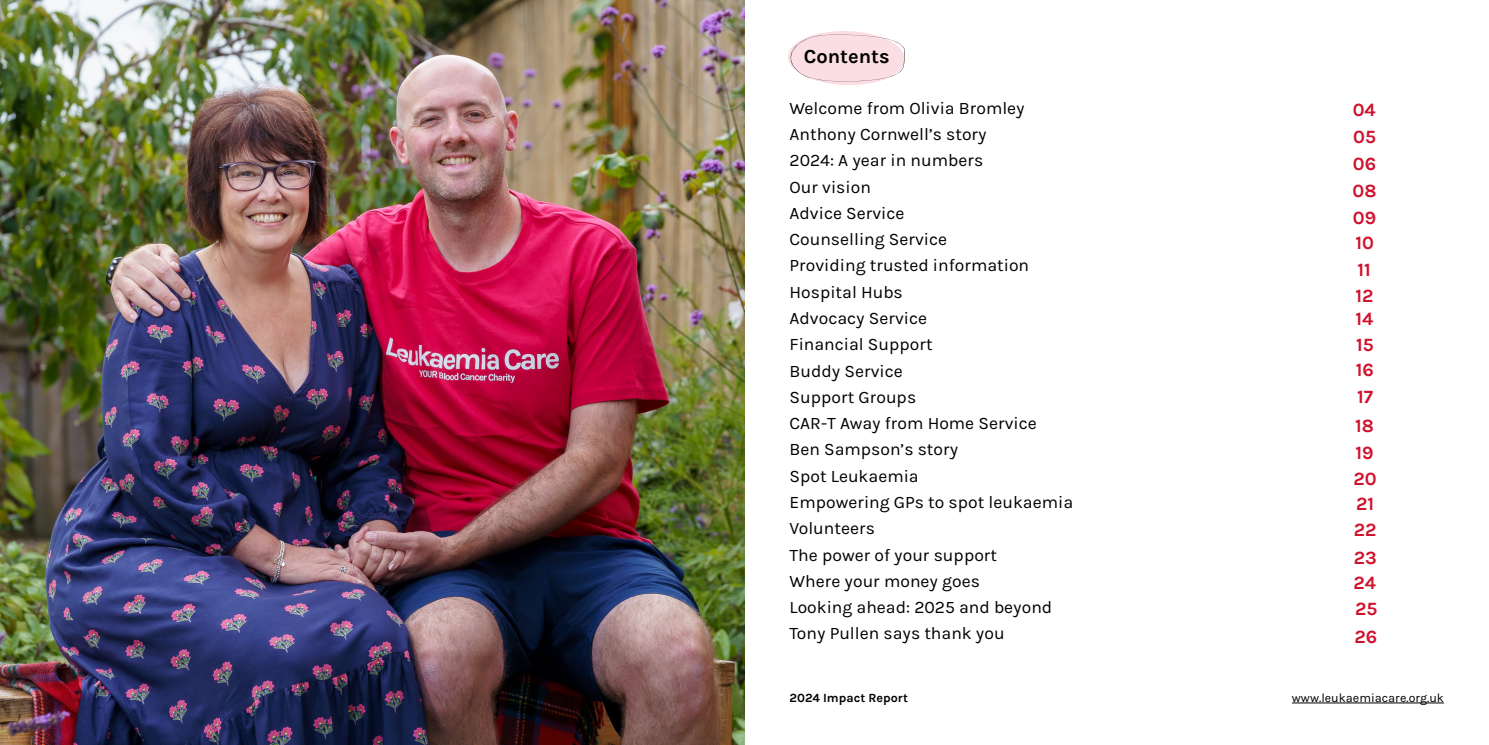
<style>
.page{position:relative;width:1489px;height:745px;background:#fff}
.page>*{position:absolute;margin:0;border:0;box-sizing:border-box;transform-origin:0 0}
.t1{font:700 20px "Karla";color:#000}
.t2{font:700 18.75px/26.5px "Karla";color:#cf122d;text-align:justify}
.t3{font:17.5px/26.2px "Karla";color:#000}
.t4{font:12.5px "Karla";color:#000}
.t5{font:700 12.5px "Karla";color:#000}
</style>
<div class="page">
<hr style="left:1291px;top:702px;width:152px;height:1px;background:#000">
<img style="left:0;top:0;width:744px;height:744px">
<svg style="left:788px;top:31px;width:117px;height:54px"></svg>
<p class="t1" style="left:803px;top:45px;width:87px">Contents</p>
<p class="t3" style="left:789px;top:95px;width:285px">Welcome from Olivia Bromley<br>Anthony Cornwell’s story<br>2024: A year in numbers<br>Our vision<br>Advice Service<br>Counselling Service<br>Providing trusted information<br>Hospital Hubs<br>Advocacy Service<br>Financial Support<br>Buddy Service<br>Support Groups<br>CAR-T Away from Home Service<br>Ben Sampson’s story<br>Spot Leukaemia<br>Empowering GPs to spot leukaemia<br>Volunteers<br>The power of your support<br>Where your money goes<br>Looking ahead: 2025 and beyond<br>Tony Pullen says thank you</p>
<p class="t2" style="left:1352px;top:96px;width:26px;line-height:27.1px">04<br>05<br>06<br>08<br>09</p>
<p class="t2" style="left:1355px;top:230px;width:20px;line-height:26.1px;text-align:left">10<br>11<br>12</p>
<p class="t2" style="left:1355px;top:306px;width:20px;line-height:25.8px">14<br>15<br>16<br>17</p>
<p class="t2" style="left:1353px;top:412px;width:25px;text-align:left">18<br>19<br>20<br>21<br>22<br>23</p>
<p class="t2" style="left:1353px;top:568px;width:26px;line-height:27px">24<br>25<br>26</p>
<p class="t5" style="left:789px;top:690px;width:120px">2024 Impact Report</p>
<p class="t4" style="left:1291px;top:690px;width:153px">www.leukaemiacare.org.uk</p>
</div>
